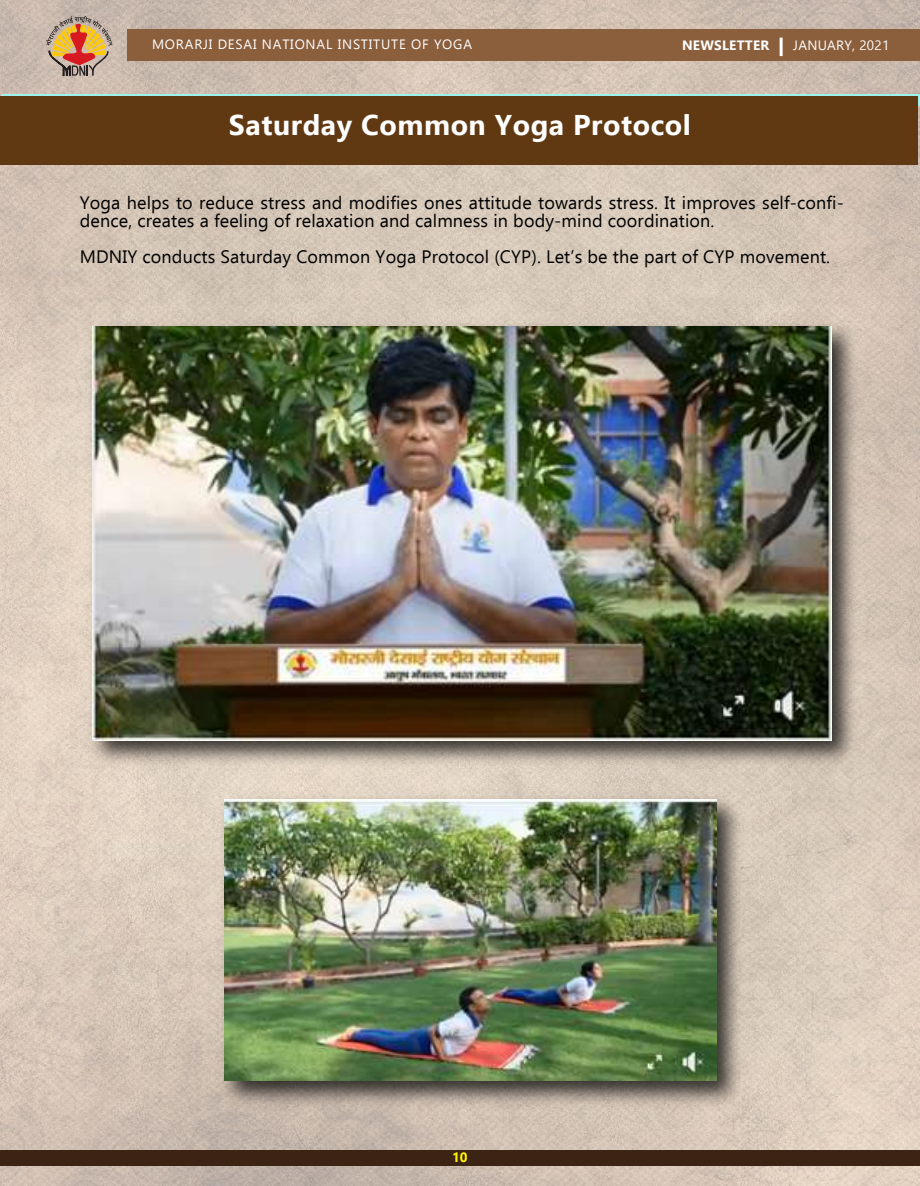
<style>
.page{position:relative;width:920px;height:1186px;background:#fff}
.page>*{position:absolute;margin:0;border:0;box-sizing:border-box;transform-origin:0 0}
.t1{font:700 28.5px "Ebrima";letter-spacing:.02em;color:#fff}
.t2{font:18px/18px "Ebrima";letter-spacing:.005em;color:#000}
.t3{font:13.5px "Ebrima";letter-spacing:.06em;color:#fff}
.t4{font:13.5px "Ebrima";letter-spacing:.02em;color:#fff}
.t5{font:700 13.5px "Ebrima";letter-spacing:.02em;color:#fff}
.t6{font:700 13.5px "Ebrima";color:#fff200}
</style>
<div class="page">
<img style="left:0;top:0;width:920px;height:1186px">
<svg style="left:46px;top:16px;width:66px;height:64px;background:#c49973"></svg>
<div style="left:127px;top:29px;width:793px;height:32px;background:#8b5e3c"></div>
<div style="left:1px;top:94px;width:918px;height:11px;background:#9ef2ee"></div>
<hr style="left:779px;top:38px;width:3px;height:18px;background:#fff">
<div style="left:0;top:96px;width:918px;height:68px;background:#603913"></div>
<img style="left:213px;top:788px;width:536px;height:326px">
<img style="left:225px;top:800px;width:491px;height:281px">
<img style="left:80px;top:315px;width:784px;height:459px">
<img style="left:93px;top:327px;width:738px;height:414px">
<div style="left:0;top:1150px;width:920px;height:15px;background:#3c2415"></div>
<p class="t3" style="left:152px;top:34px;width:321px">MORARJI DESAI NATIONAL INSTITUTE OF YOGA</p>
<p class="t5" style="left:682px;top:35px;width:89px">NEWSLETTER</p>
<p class="t4" style="left:793px;top:35px;width:97px">JANUARY, 2021</p>
<h1 class="t1" style="left:229px;top:103px;width:463px">Saturday Common Yoga Protocol</h1>
<p class="t2" style="left:80px;top:193px;width:765px">Yoga helps to reduce stress and modifies ones attitude towards stress. It improves self-confi&shy;dence, creates a feeling of relaxation and calmness in body-mind coordination.</p>
<p class="t2" style="left:80px;top:247px;width:751px">MDNIY conducts Saturday Common Yoga Protocol (CYP). Let’s be the part of CYP movement.</p>
<p class="t6" style="left:452px;top:1147px;width:21px">1010</p>
</div>
